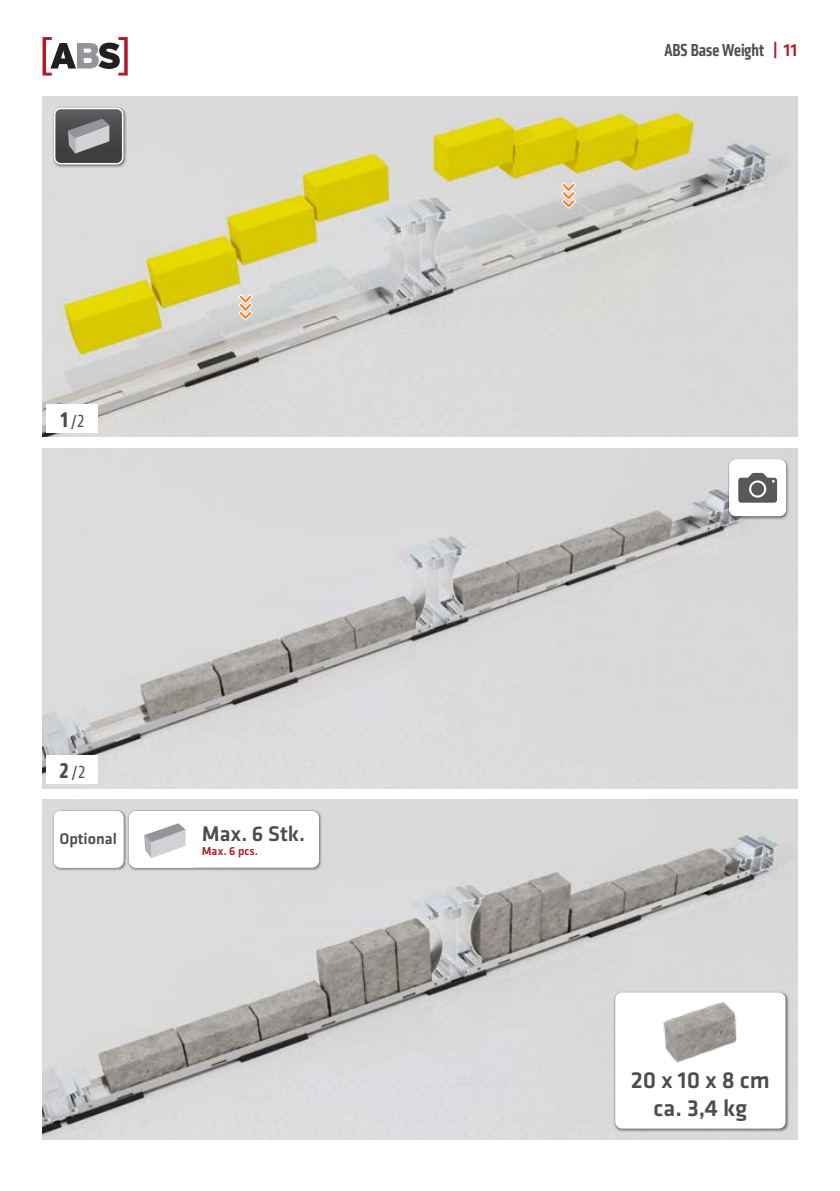
<style>
.page{position:relative;width:840px;height:1191px;background:#fff}
.page>*{position:absolute;margin:0;border:0;box-sizing:border-box;transform-origin:0 0}
.t1{font:500 24px/28px "Klavika Basic";color:#4b4c4d;text-align:center}
.t2{font:500 22px "Klavika Basic";color:#4b4c4d}
.t3{font:500 18px "Klavika Condensed";color:#4b4c4d}
.t4{font:18px "Klavika Condensed";color:#4b4c4d}
.t5{font:500 16px "Klavika Basic";color:#4b4c4d}
.t6{font:500 12px "Klavika Basic";color:#b41725}
.s1{font-weight:700;font-size:22px}
.s2{color:#b41725}
.s3{font-family:"Klavika Basic";color:#b41725}
</style>
<div class="page">
<svg style="left:43px;top:37px;width:85px;height:39px"></svg>
<img style="left:43px;top:448px;width:754px;height:340px">
<img style="left:43px;top:799px;width:754px;height:341px">
<img style="left:43px;top:96px;width:754px;height:341px">
<div style="left:52px;top:106px;width:75px;height:62px;background:#231f20;opacity:.6"></div>
<svg style="left:55px;top:108px;width:68px;height:56px;background:#717173"></svg>
<div style="left:52px;top:809px;width:75px;height:62px;background:#231f20;opacity:.6"></div>
<svg style="left:54px;top:811px;width:69px;height:56px"></svg>
<div style="left:127px;top:809px;width:195px;height:62px;background:#231f20;opacity:.6"></div>
<div style="left:129px;top:811px;width:190px;height:56px;background:#fff;border-radius:7px"></div>
<svg style="left:237px;top:293px;width:16px;height:28px"></svg>
<svg style="left:560px;top:182px;width:16px;height:28px"></svg>
<div style="left:47px;top:404px;width:51px;height:28px;background:#fff"></div>
<div style="left:47px;top:755px;width:51px;height:29px;background:#fff"></div>
<div style="left:727px;top:458px;width:62px;height:62px;background:#231f20;opacity:.6"></div>
<svg style="left:728px;top:459px;width:57px;height:57px"></svg>
<svg style="left:750px;top:482px;width:13px;height:13px"></svg>
<svg style="left:144px;top:823px;width:41px;height:35px"></svg>
<div style="left:613px;top:990px;width:175px;height:142px;background:#231f20;opacity:.6"></div>
<div style="left:615px;top:992px;width:170px;height:136px;background:#fff;border-radius:7px"></div>
<img style="left:663px;top:1002px;width:74px;height:61px">
<p class="t4" style="left:60px;top:410px;width:25px"><span class="s1">1</span>/2</p>
<p class="t4" style="left:60px;top:761px;width:27px"><span class="s1">2</span>/2</p>
<p class="t5" style="left:59px;top:828px;width:59px">Optional</p>
<p class="t2" style="left:202px;top:818px;width:105px">Max. 6 Stk.</p>
<p class="t6" style="left:202px;top:842px;width:58px">Max. 6 pcs.</p>
<p class="t3" style="left:664px;top:39px;width:134px">ABS Base Weight <span class="s2">|</span> <span class="s3">11</span></p>
<p class="t1" style="left:630px;top:1065px;width:141px">20 x 10 x 8 cm ca. 3,4 kg</p>
</div>
